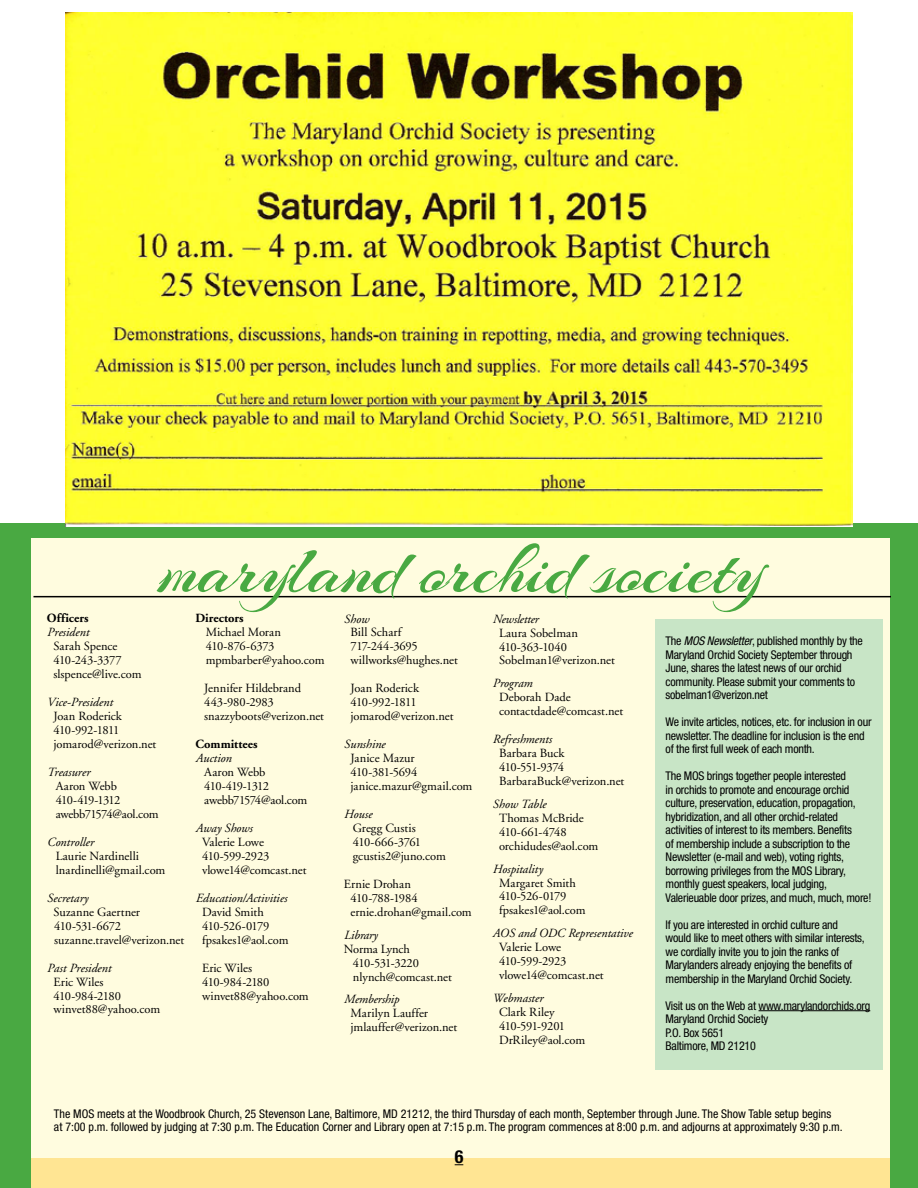
<style>
.page{position:relative;width:918px;height:1188px;background:#fff}
.page>*{position:absolute;margin:0;border:0;box-sizing:border-box;transform-origin:0 0}
.t1{font:75px "Arizonia";letter-spacing:-.015em;color:#49a942}
.t2{font:700 condensed 18px "Helvetica Neue";color:#000}
.t3{font:12.45px/14px "Adobe Garamond";letter-spacing:-.005em;color:#000}
.t4{font:italic 12.45px "Adobe Garamond";letter-spacing:-.005em;color:#000}
.t5{font:12.45px/14px "Adobe Garamond";letter-spacing:-.03em;color:#000}
.t6{font:700 12.45px "Adobe Garamond";letter-spacing:.005em;color:#000}
.t7{font:condensed 12px/13.5px "Helvetica Neue";letter-spacing:-.02em;color:#000}
.t8{font:condensed 12px/13.5px "Helvetica Neue";color:#000}
.s1{font-style:italic}
</style>
<div class="page">
<div style="left:0;top:524px;width:918px;height:664px;background:#49a942"></div>
<div style="left:31px;top:538px;width:859px;height:650px;background:#ffe593"></div>
<div style="left:31px;top:538px;width:859px;height:620px;background:#fffcdf"></div>
<div style="left:655px;top:619px;width:228px;height:451px;background:#c8e5c6"></div>
<hr style="left:33px;top:596px;width:858px;height:1px;background:#000">
<hr style="left:759px;top:1010px;width:111px;height:1px;background:#000">
<img style="left:65px;top:12px;width:788px;height:514px">
<h1 class="t1" style="left:161px;top:524px;width:604px">maryland orchid society</h1>
<p class="t7" style="left:666px;top:634px;width:199px">The <span class="s1">MOS Newsletter</span>, published monthly by the Maryland Orchid Society September through June, shares the latest news of our orchid community. Please submit your comments to sobelman1@verizon.net</p>
<p class="t7" style="left:666px;top:715px;width:207px">We invite articles, notices, etc. for inclusion in our newsletter. The deadline for inclusion is the end of the first full week of each month.</p>
<p class="t7" style="left:666px;top:769px;width:207px">The MOS brings together people interested<br>in orchids to promote and encourage orchid culture, preservation, education, propagation, hybridization, and all other orchid-related activities of interest to its members. Benefits<br>of membership include a subscription to the Newsletter (e-mail and web), voting rights, borrowing privileges from the MOS Library, monthly guest speakers, local judging, Valerieuable door prizes, and much, much, more!</p>
<p class="t7" style="left:666px;top:917px;width:201px">If you are interested in orchid culture and would like to meet others with similar interests, we cordially invite you to join the ranks of Marylanders already enjoying the benefits of membership in the Maryland Orchid Society.</p>
<p class="t7" style="left:666px;top:998px;width:206px">Visit us on the Web at www.marylandorchids.org<br>Maryland Orchid Society<br>P.O. Box 5651<br>Baltimore, MD 21210</p>
<p class="t6" style="left:47px;top:612px;width:43px">Officers</p>
<p class="t4" style="left:47px;top:626px;width:43px">President</p>
<p class="t3" style="left:54px;top:640px;width:90px">Sarah Spence<br>410-243-3377 slspence@live.com</p>
<p class="t4" style="left:47px;top:696px;width:67px">Vice-President</p>
<p class="t3" style="left:54px;top:710px;width:104px">Joan Roderick<br>410-992-1811 jomarod@verizon.net</p>
<p class="t4" style="left:47px;top:765px;width:45px">Treasurer</p>
<p class="t5" style="left:56px;top:779px;width:105px">Aaron Webb<br>410-419-1312 awebb71574@aol.com</p>
<p class="t4" style="left:47px;top:835px;width:48px">Controller</p>
<p class="t3" style="left:56px;top:849px;width:111px">Laurie Nardinelli lnardinelli@gmail.com</p>
<p class="t4" style="left:47px;top:891px;width:43px">Secretary</p>
<p class="t3" style="left:54px;top:905px;width:132px">Suzanne Gaertner<br>410-531-6672 suzanne.travel@verizon.net</p>
<p class="t4" style="left:47px;top:961px;width:66px">Past President</p>
<p class="t3" style="left:54px;top:975px;width:108px">Eric Wiles<br>410-984-2180 winvet88@yahoo.com</p>
<p class="t4" style="left:344px;top:612px;width:27px">Show</p>
<p class="t3" style="left:351px;top:626px;width:109px">Bill Scharf<br>717-244-3695 willworks@hughes.net</p>
<p class="t3" style="left:351px;top:682px;width:104px">Joan Roderick<br>410-992-1811 jomarod@verizon.net</p>
<p class="t4" style="left:344px;top:738px;width:43px">Sunshine</p>
<p class="t3" style="left:351px;top:752px;width:123px">Janice Mazur<br>410-381-5694 janice.mazur@gmail.com</p>
<p class="t4" style="left:344px;top:807px;width:30px">House</p>
<p class="t3" style="left:353px;top:821px;width:95px">Gregg Custis<br>410-666-3761 gcustis2@juno.com</p>
<p class="t3" style="left:351px;top:877px;width:123px;text-indent:-7px">Ernie Drohan<br>410-788-1984 ernie.drohan@gmail.com</p>
<p class="t4" style="left:344px;top:928px;width:35px">Library</p>
<p class="t3" style="left:353px;top:942px;width:101px;text-indent:-9px">Norma Lynch<br>410-531-3220 nlynch@comcast.net</p>
<p class="t4" style="left:344px;top:993px;width:57px">Membership</p>
<p class="t3" style="left:351px;top:1007px;width:108px">Marilyn Lauffer jmlauffer@verizon.net</p>
<p class="t4" style="left:493px;top:612px;width:48px">Newsletter</p>
<p class="t3" style="left:499px;top:626px;width:117px">Laura Sobelman<br>410-363-1040<br>Sobelman1@verizon.net</p>
<p class="t4" style="left:493px;top:677px;width:41px">Program</p>
<p class="t3" style="left:499px;top:691px;width:126px">Deborah Dade contactdade@comcast.net</p>
<p class="t4" style="left:493px;top:733px;width:61px">Refreshments</p>
<p class="t3" style="left:499px;top:747px;width:127px">Barbara Buck<br>410-551-9374<br>BarbaraBuck@verizon.net</p>
<p class="t4" style="left:493px;top:797px;width:55px">Show Table</p>
<p class="t3" style="left:499px;top:811px;width:101px">Thomas McBride<br>410-661-4748 orchidudes@aol.com</p>
<p class="t4" style="left:493px;top:862px;width:52px">Hospitality</p>
<p class="t3" style="left:499px;top:876px;width:88px">Margaret Smith<br>410-526-0179 fpsakes1@aol.com</p>
<p class="t4" style="left:493px;top:927px;width:142px">AOS and ODC Representative</p>
<p class="t3" style="left:499px;top:941px;width:106px">Valerie Lowe<br>410-599-2923 vlowe14@comcast.net</p>
<p class="t4" style="left:493px;top:991px;width:52px">Webmaster</p>
<p class="t3" style="left:499px;top:1005px;width:88px">Clark Riley<br>410-591-9201<br>DrRiley@aol.com</p>
<p class="t6" style="left:195px;top:612px;width:50px">Directors</p>
<p class="t3" style="left:206px;top:626px;width:120px">Michael Moran<br>410-876-6373 mpmbarber@yahoo.com</p>
<p class="t3" style="left:204px;top:682px;width:121px">Jennifer Hildebrand<br>443-980-2983 snazzyboots@verizon.net</p>
<p class="t6" style="left:195px;top:737px;width:64px">Committees</p>
<p class="t4" style="left:195px;top:752px;width:37px">Auction</p>
<p class="t5" style="left:204px;top:765px;width:105px">Aaron Webb<br>410-419-1312 awebb71574@aol.com</p>
<p class="t4" style="left:195px;top:821px;width:58px">Away Shows</p>
<p class="t3" style="left:202px;top:835px;width:106px">Valerie Lowe<br>410-599-2923 vlowe14@comcast.net</p>
<p class="t4" style="left:195px;top:891px;width:93px">Education/Activities</p>
<p class="t3" style="left:202px;top:905px;width:88px">David Smith<br>410-526-0179 fpsakes1@aol.com</p>
<p class="t3" style="left:202px;top:961px;width:108px">Eric Wiles<br>410-984-2180 winvet88@yahoo.com</p>
<p class="t8" style="left:54px;top:1107px;width:790px">The MOS meets at the Woodbrook Church, 25 Stevenson Lane, Baltimore, MD 21212, the third Thursday of each month, September through June. The Show Table setup begins at 7:00 p.m. followed by judging at 7:30 p.m. The Education Corner and Library open at 7:15 p.m. The program commences at 8:00 p.m. and adjourns at approximately 9:30 p.m.</p>
<h2 class="t2" style="left:455px;top:1146px;width:10px">6</h2>
</div>
